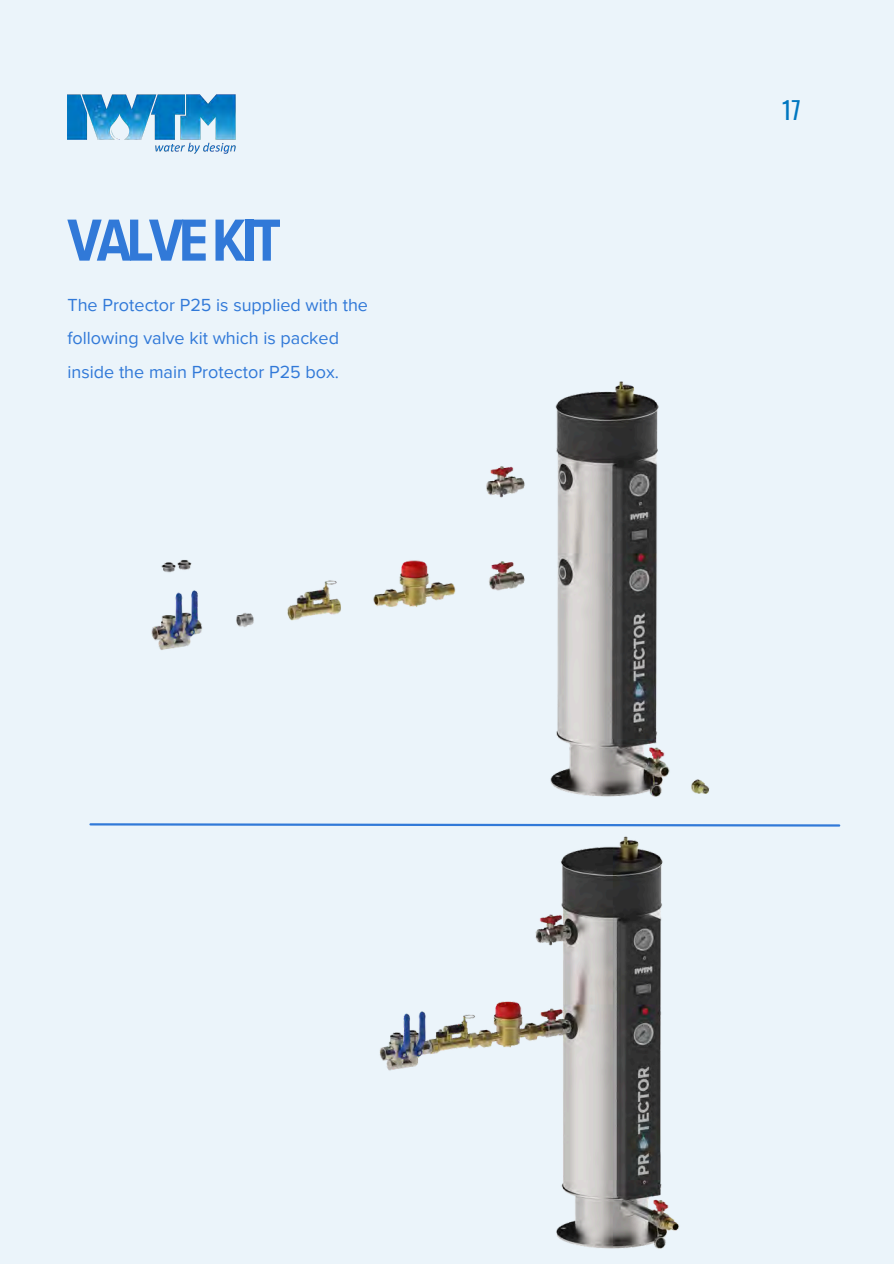
<style>
.page{position:relative;width:894px;height:1264px;background:#fff}
.page>*{position:absolute;margin:0;border:0;box-sizing:border-box;transform-origin:0 0}
.t1{font:700 61.5px "Proxima Nova Cond";letter-spacing:-.075em;color:#3179d8}
.t2{font:24px "Oswald";color:#0077c0}
.t3{font:18px/33.8px "Proxima Nova";color:#3179d8}
</style>
<div class="page">
<div style="left:0;top:0;width:893px;height:1263px;background:#ebf4fa"></div>
<svg style="left:89px;top:823px;width:752px;height:4px"></svg>
<img style="left:67px;top:94px;width:169px;height:60px">
<img style="left:379px;top:836px;width:300px;height:413px">
<img style="left:151px;top:381px;width:559px;height:416px">
<p class="t1" style="left:67px;top:204px;width:215px">VALVE KIT</p>
<p class="t3" style="left:67px;top:288px;width:302px">The Protector P25 is supplied with the following valve kit which is packed inside the main Protector P25 box.</p>
<p class="t2" style="left:781px;top:91px;width:20px">17</p>
</div>
